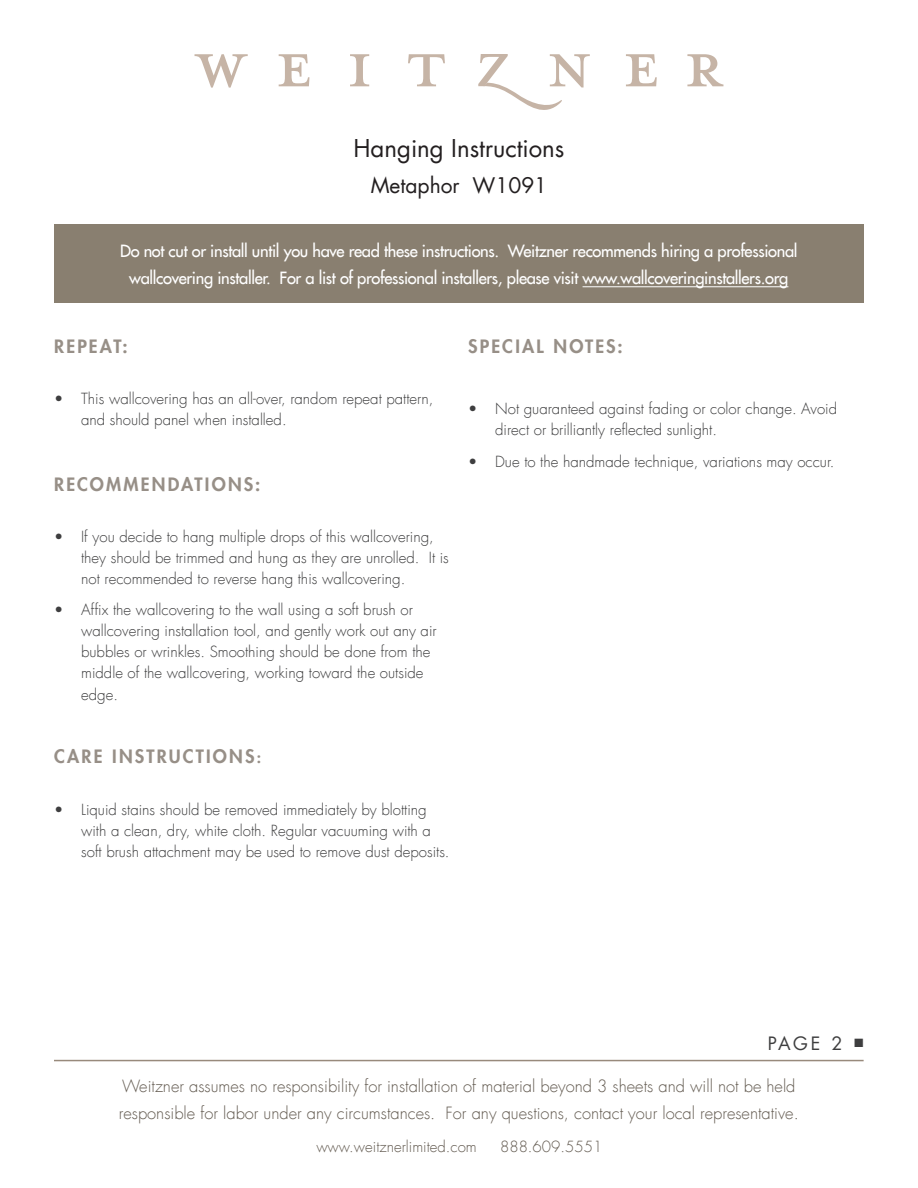
<style>
.page{position:relative;width:918px;height:1188px;background:#fff}
.page>*{position:absolute;margin:0;border:0;box-sizing:border-box;transform-origin:0 0}
.t1{font:24px "Futura LT";color:#231f20}
.t2{font:21px "Futura LT";color:#231f20}
.t3{font:800 18px "Futura LT";letter-spacing:.12em;color:#978f87}
.t4{font:18px "Futura LT";color:#3e3e3f}
.t5{font:16.5px/27px "Futura LT";letter-spacing:-.02em;color:#fff;text-align:center}
.t6{font:300 16.5px/27px "Futura LT";color:#645c52}
.t7{font:300 15px/21px "Futura LT";color:#3e3e3f}
.t8{font:300 15px "Futura LT";color:#645c52}
.s1{font-size:15px}
</style>
<div class="page">
<svg style="left:195px;top:54px;width:53px;height:34px"></svg>
<svg style="left:279px;top:54px;width:30px;height:32px"></svg>
<svg style="left:350px;top:54px;width:19px;height:32px"></svg>
<svg style="left:408px;top:54px;width:37px;height:32px"></svg>
<svg style="left:626px;top:54px;width:31px;height:32px"></svg>
<svg style="left:687px;top:54px;width:36px;height:32px"></svg>
<svg style="left:478px;top:54px;width:112px;height:56px"></svg>
<div style="left:54px;top:224px;width:810px;height:79px;background:#897f70"></div>
<hr style="left:583px;top:287px;width:205px;height:1px;background:#fff">
<hr style="left:54px;top:1060px;width:810px;height:1px;background:#988a7c">
<h1 class="t1" style="left:353px;top:133px;width:213px">Hanging Instructions</h1>
<h2 class="t2" style="left:371px;top:172px;width:178px">Metaphor W1091</h2>
<p class="t5" style="left:120px;top:237px;width:679px">Do not cut or install until you have read these instructions. Weitzner recommends hiring a professional wallcovering installer. For a list of professional installers, please visit www.wallcoveringinstallers.org</p>
<p class="t3" style="left:54px;top:334px;width:75px">REPEAT:</p>
<p class="t7" style="left:81px;top:389px;width:354px;text-indent:-27px">• This wallcovering has an all-over, random repeat pattern, and should panel when installed.</p>
<p class="t3" style="left:54px;top:472px;width:208px">RECOMMENDATIONS:</p>
<p class="t7" style="left:81px;top:527px;width:369px;text-indent:-27px">• If you decide to hang multiple drops of this wallcovering, they should be trimmed and hung as they are unrolled. It is not recommended to reverse hang this wallcovering.</p>
<p class="t7" style="left:81px;top:599px;width:357px;text-indent:-27px">• Affix the wallcovering to the wall using a soft brush or wallcovering installation tool, and gently work out any air bubbles or wrinkles. Smoothing should be done from the middle of the wallcovering, working toward the outside</p>
<p class="t7" style="left:81px;top:685px;width:38px">edge.</p>
<p class="t3" style="left:54px;top:745px;width:208px">CARE INSTRUCTIONS<span class="s1">:</span></p>
<p class="t7" style="left:81px;top:799px;width:370px;text-indent:-27px">• Liquid stains should be removed immediately by blotting with a clean, dry, white cloth. Regular vacuuming with a soft brush attachment may be used to remove dust deposits.</p>
<p class="t3" style="left:468px;top:334px;width:156px">SPECIAL NOTES:</p>
<p class="t7" style="left:495px;top:398px;width:344px;text-indent:-27px">• Not guaranteed against fading or color change. Avoid direct or brilliantly reflected sunlight.</p>
<p class="t7" style="left:468px;top:451px;width:368px">• Due to the handmade technique, variations may occur.</p>
<p class="t4" style="left:768px;top:1032px;width:98px">PAGE 2 <sup>■</sup></p>
<p class="t6" style="left:119px;top:1073px;width:681px">Weitzner assumes no responsibility for installation of material beyond 3 sheets and will not be held responsible for labor under any circumstances. For any questions, contact your local representative.</p>
<p class="t8" style="left:316px;top:1137px;width:162px">www.weitznerlimited.com</p>
<p class="t8" style="left:500px;top:1137px;width:104px">888.609.5551</p>
</div>
